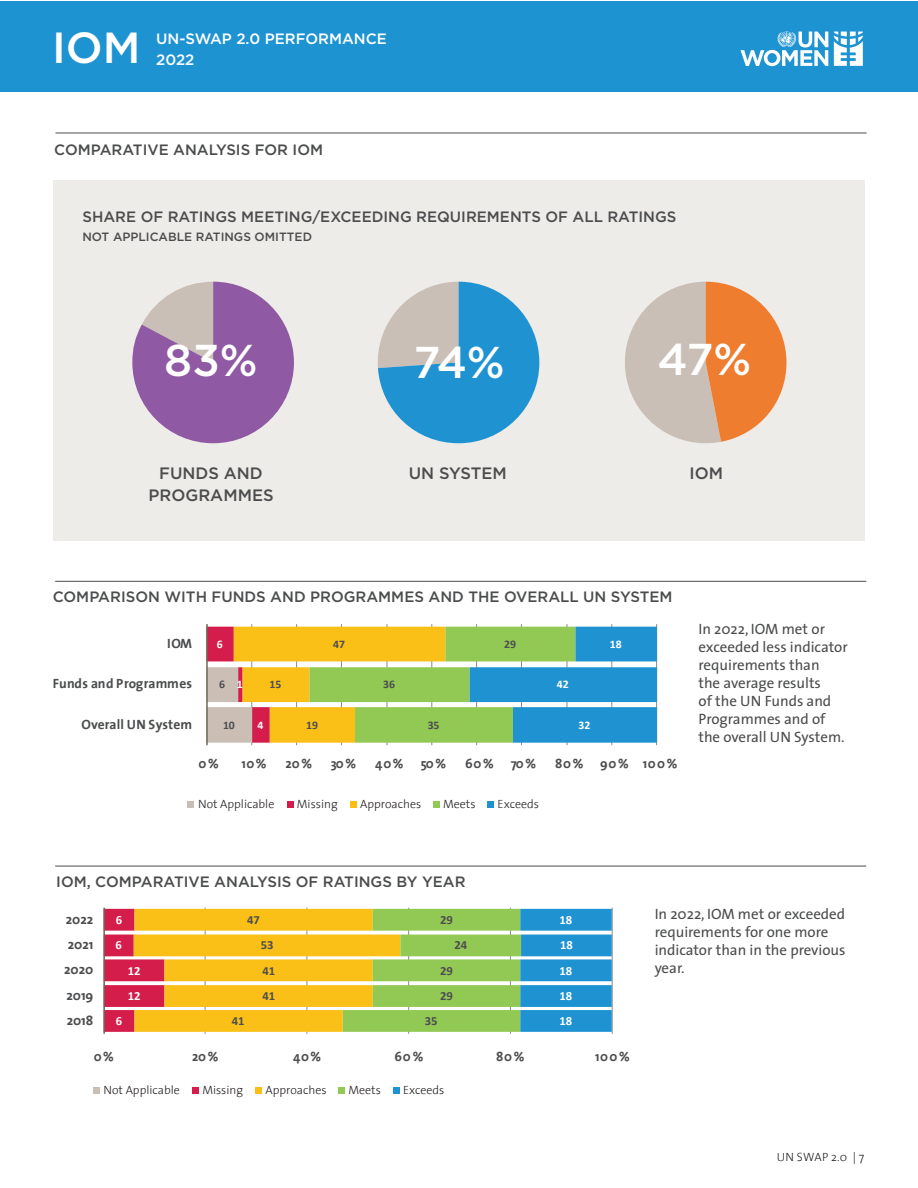
<style>
.page{position:relative;width:918px;height:1188px;background:#fff}
.page>*{position:absolute;margin:0;border:0;box-sizing:border-box;transform-origin:0 0}
.t1{font:500 44.55px "Gotham";color:#fff}
.t2{font:500 43.5px "Gotham";color:#fff}
.t3{font:500 16.5px/22.5px "Gotham";color:#4b4c4d;text-align:center}
.t4{font:15px/18px "The Sans";color:#4b4c4d}
.t5{font:500 15px "Gotham";color:#4b4c4d}
.t6{font:500 15px "Gotham";color:#fff}
.t7{font:700 13.5px "The Sans";color:#4b4c4d}
.t8{font:700 13.35px "The Sans";letter-spacing:.055em;color:#4d4d4f}
.t9{font:700 12.45px "Calibri";letter-spacing:-.005em;color:#4d4d4f}
.t10{font:700 12.45px "Calibri";letter-spacing:-.005em;color:#fff}
.t11{font:300 12px "The Sans";color:#231f20}
.t12{font:500 12px "Gotham";color:#4b4c4d}
.t13{font:700 11.55px "Calibri";letter-spacing:-.005em;color:#4d4d4f}
.t14{font:700 11.55px "Calibri";color:#fff}
</style>
<div class="page">
<div style="left:53px;top:180px;width:812px;height:360px;background:#eeece8"></div>
<hr style="left:55px;top:581px;width:811px;height:1px;background:#4b4c4d">
<hr style="left:55px;top:866px;width:811px;height:1px;background:#4b4c4d">
<svg style="left:132px;top:282px;width:162px;height:161px"></svg>
<svg style="left:377px;top:282px;width:162px;height:161px"></svg>
<svg style="left:625px;top:282px;width:161px;height:162px"></svg>
<div style="left:0;top:1px;width:918px;height:90px;background:#1e93d2"></div>
<svg style="left:741px;top:31px;width:87px;height:35px"></svg>
<svg style="left:834px;top:32px;width:29px;height:34px"></svg>
<div style="left:187px;top:801px;width:7px;height:7px;background:#c8beb5"></div>
<div style="left:287px;top:801px;width:7px;height:7px;background:#d41d4a"></div>
<div style="left:350px;top:801px;width:7px;height:7px;background:#fbbf14"></div>
<div style="left:433px;top:801px;width:7px;height:7px;background:#92c954"></div>
<div style="left:487px;top:801px;width:7px;height:7px;background:#1e93d2"></div>
<div style="left:93px;top:1087px;width:6px;height:7px;background:#c8beb5"></div>
<div style="left:192px;top:1087px;width:7px;height:7px;background:#d41d4a"></div>
<div style="left:255px;top:1087px;width:7px;height:7px;background:#fbbf14"></div>
<div style="left:338px;top:1087px;width:7px;height:7px;background:#92c954"></div>
<div style="left:393px;top:1087px;width:7px;height:7px;background:#1e93d2"></div>
<hr style="left:55px;top:133px;width:812px;height:1px;background:#4b4c4d">
<hr style="left:656px;top:624px;width:1px;height:121px;background:#8a898a">
<hr style="left:611px;top:624px;width:1px;height:121px;background:#8a898a">
<hr style="left:567px;top:624px;width:1px;height:121px;background:#8a898a">
<hr style="left:521px;top:624px;width:1px;height:121px;background:#8a898a">
<hr style="left:476px;top:624px;width:1px;height:121px;background:#8a898a">
<hr style="left:431px;top:624px;width:1px;height:121px;background:#8a898a">
<hr style="left:387px;top:624px;width:1px;height:121px;background:#8a898a">
<hr style="left:341px;top:624px;width:1px;height:121px;background:#8a898a">
<hr style="left:296px;top:624px;width:1px;height:121px;background:#8a898a">
<hr style="left:251px;top:624px;width:1px;height:121px;background:#8a898a">
<svg style="left:208px;top:627px;width:449px;height:116px;background:#9ab67d"></svg>
<hr style="left:206px;top:624px;width:2px;height:121px;background:#716557">
<hr style="left:612px;top:908px;width:1px;height:126px;background:#8a898a">
<hr style="left:510px;top:908px;width:1px;height:126px;background:#8a898a">
<hr style="left:408px;top:908px;width:1px;height:126px;background:#8a898a">
<hr style="left:307px;top:908px;width:1px;height:126px;background:#8a898a">
<hr style="left:205px;top:908px;width:1px;height:126px;background:#8a898a">
<svg style="left:105px;top:909px;width:507px;height:123px;background:#bab662"></svg>
<hr style="left:103px;top:908px;width:2px;height:126px;background:#716557">
<h2 class="t2" style="left:52px;top:20px;width:90px">IOM</h2>
<p class="t6" style="left:156px;top:29px;width:232px">UN-SWAP 2.0 PERFORMANCE</p>
<p class="t6" style="left:156px;top:50px;width:40px">2022</p>
<p class="t5" style="left:54px;top:140px;width:270px">COMPARATIVE ANALYSIS FOR IOM</p>
<p class="t5" style="left:82px;top:207px;width:596px">SHARE OF RATINGS MEETING/EXCEEDING REQUIREMENTS OF ALL RATINGS</p>
<p class="t12" style="left:82px;top:229px;width:231px">NOT APPLICABLE RATINGS OMITTED</p>
<h1 class="t1" style="left:164px;top:332px;width:95px">83%</h1>
<h1 class="t1" style="left:413px;top:333px;width:93px">74%</h1>
<h1 class="t1" style="left:658px;top:330px;width:95px">47%</h1>
<p class="t3" style="left:148px;top:462px;width:127px">FUNDS AND<br>PROGRAMMES</p>
<p class="t3" style="left:409px;top:462px;width:100px">UN SYSTEM</p>
<p class="t3" style="left:690px;top:462px;width:35px">IOM</p>
<p class="t5" style="left:53px;top:587px;width:621px">COMPARISON WITH FUNDS AND PROGRAMMES AND THE OVERALL UN SYSTEM</p>
<p class="t7" style="left:167px;top:632px;width:26px">IOM</p>
<p class="t14" style="left:217px;top:636px;width:7px">6</p>
<p class="t13" style="left:333px;top:636px;width:13px">47</p>
<p class="t13" style="left:504px;top:636px;width:13px">29</p>
<p class="t14" style="left:610px;top:636px;width:13px">18</p>
<p class="t7" style="left:53px;top:672px;width:141px">Funds and Programmes</p>
<p class="t13" style="left:219px;top:676px;width:7px">6</p>
<p class="t14" style="left:237px;top:676px;width:7px">1</p>
<p class="t13" style="left:270px;top:676px;width:13px">15</p>
<p class="t13" style="left:383px;top:676px;width:13px">36</p>
<p class="t14" style="left:557px;top:676px;width:13px">42</p>
<p class="t7" style="left:81px;top:713px;width:112px">Overall UN System</p>
<p class="t13" style="left:223px;top:717px;width:13px">10</p>
<p class="t14" style="left:257px;top:717px;width:7px">4</p>
<p class="t13" style="left:306px;top:717px;width:13px">19</p>
<p class="t13" style="left:428px;top:717px;width:13px">35</p>
<p class="t14" style="left:578px;top:717px;width:13px">32</p>
<p class="t8" style="left:198px;top:752px;width:22px">0%</p>
<p class="t8" style="left:241px;top:752px;width:27px">10%</p>
<p class="t8" style="left:286px;top:752px;width:28px">20%</p>
<p class="t8" style="left:331px;top:752px;width:27px">30%</p>
<p class="t8" style="left:375px;top:752px;width:30px">40%</p>
<p class="t8" style="left:421px;top:752px;width:27px">50%</p>
<p class="t8" style="left:465px;top:752px;width:30px">60%</p>
<p class="t8" style="left:511px;top:752px;width:27px">70%</p>
<p class="t8" style="left:555px;top:752px;width:124px">80% 90% 100%</p>
<p class="t11" style="left:198px;top:794px;width:78px">Not Applicable</p>
<p class="t11" style="left:297px;top:794px;width:42px">Missing</p>
<p class="t11" style="left:360px;top:794px;width:63px">Approaches</p>
<p class="t11" style="left:443px;top:794px;width:34px">Meets</p>
<p class="t11" style="left:498px;top:794px;width:43px">Exceeds</p>
<p class="t4" style="left:699px;top:620px;width:151px">In 2022, IOM met or exceeded less indicator requirements than<br>the average results<br>of the UN Funds and<br>Programmes and of the overall UN System.</p>
<p class="t5" style="left:56px;top:872px;width:411px">IOM, COMPARATIVE ANALYSIS OF RATINGS BY YEAR</p>
<p class="t7" style="left:66px;top:908px;width:29px">2022</p>
<p class="t10" style="left:116px;top:911px;width:8px">6</p>
<p class="t9" style="left:247px;top:911px;width:14px">47</p>
<p class="t9" style="left:440px;top:911px;width:14px">29</p>
<p class="t10" style="left:560px;top:911px;width:14px">18</p>
<p class="t7" style="left:68px;top:933px;width:27px">2021</p>
<p class="t10" style="left:116px;top:936px;width:8px">6</p>
<p class="t9" style="left:261px;top:936px;width:14px">53</p>
<p class="t9" style="left:454px;top:936px;width:14px">24</p>
<p class="t10" style="left:560px;top:936px;width:14px">18</p>
<p class="t7" style="left:64px;top:959px;width:31px">2020</p>
<p class="t10" style="left:128px;top:962px;width:14px">12</p>
<p class="t9" style="left:262px;top:962px;width:14px">41</p>
<p class="t9" style="left:440px;top:962px;width:14px">29</p>
<p class="t10" style="left:560px;top:962px;width:14px">18</p>
<p class="t7" style="left:66px;top:984px;width:29px">2019</p>
<p class="t10" style="left:128px;top:987px;width:14px">12</p>
<p class="t9" style="left:262px;top:987px;width:14px">41</p>
<p class="t9" style="left:440px;top:987px;width:14px">29</p>
<p class="t10" style="left:560px;top:987px;width:14px">18</p>
<p class="t7" style="left:67px;top:1009px;width:28px">2018</p>
<p class="t10" style="left:116px;top:1012px;width:8px">6</p>
<p class="t9" style="left:232px;top:1012px;width:14px">41</p>
<p class="t9" style="left:425px;top:1012px;width:14px">35</p>
<p class="t10" style="left:560px;top:1012px;width:14px">18</p>
<p class="t8" style="left:94px;top:1045px;width:22px">0%</p>
<p class="t8" style="left:192px;top:1045px;width:28px">20%</p>
<p class="t8" style="left:293px;top:1045px;width:30px">40%</p>
<p class="t8" style="left:394px;top:1045px;width:31px">60%</p>
<p class="t8" style="left:496px;top:1045px;width:30px">80%</p>
<p class="t8" style="left:595px;top:1045px;width:36px">100%</p>
<p class="t11" style="left:104px;top:1080px;width:78px">Not Applicable</p>
<p class="t11" style="left:202px;top:1080px;width:42px">Missing</p>
<p class="t11" style="left:266px;top:1080px;width:63px">Approaches</p>
<p class="t11" style="left:349px;top:1080px;width:34px">Meets</p>
<p class="t11" style="left:403px;top:1080px;width:43px">Exceeds</p>
<p class="t4" style="left:655px;top:904px;width:192px">In 2022, IOM met or exceeded requirements for one more indicator than in the previous year.</p>
<p class="t11" style="left:777px;top:1147px;width:89px">UN SWAP 2.0 | 7</p>
</div>
